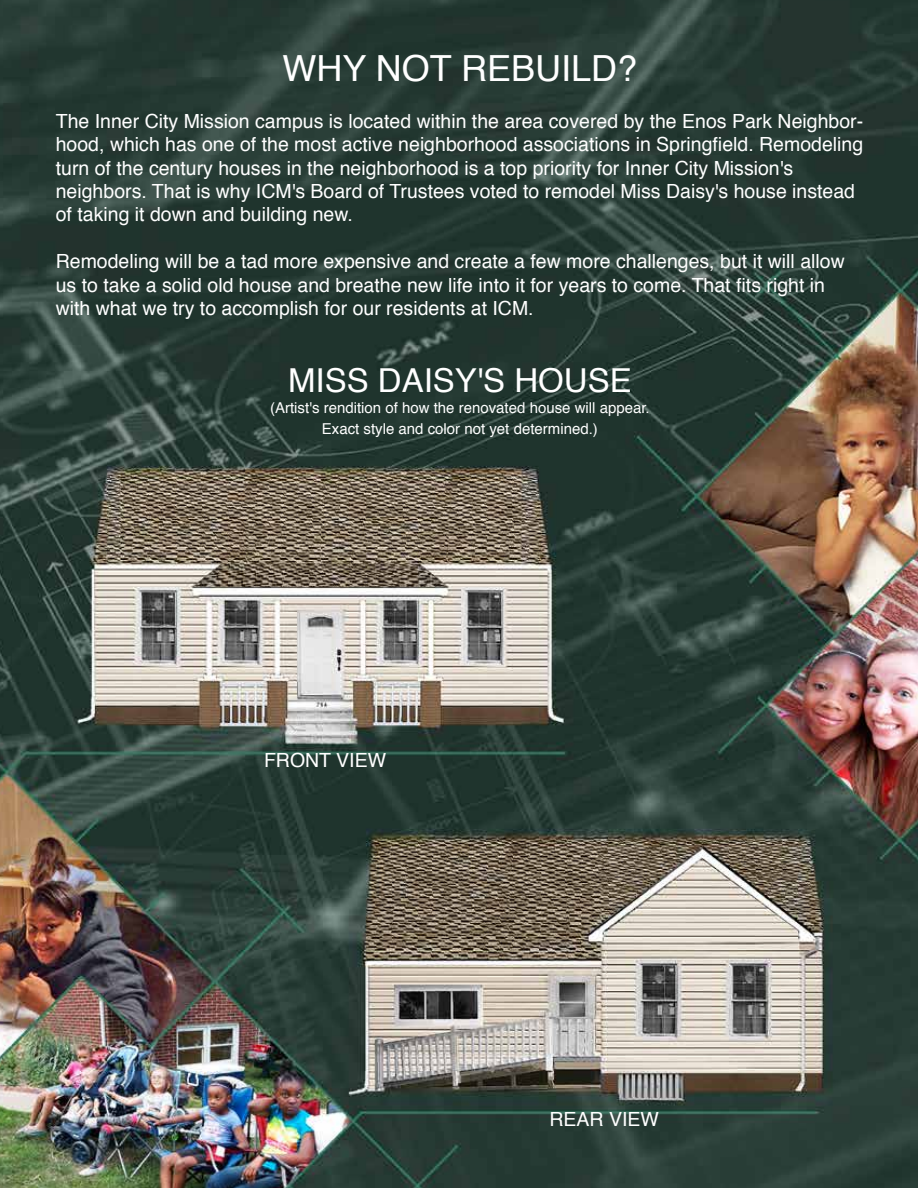
<style>
.page{position:relative;width:918px;height:1188px;background:#fff}
.page>*{position:absolute;margin:0;border:0;box-sizing:border-box;transform-origin:0 0}
.t1{font:36px "Helvetica";color:#fff}
.t2{font:33px "Helvetica";color:#fff}
.t3{font:19.5px/23.4px "Helvetica";color:#fff}
.t4{font:15px/21px "Helvetica";color:#fff;text-align:center}
</style>
<div class="page">
<img style="left:0;top:0;width:918px;height:1188px">
<h1 class="t1" style="left:283px;top:41px;width:356px">WHY NOT REBUILD?</h1>
<p class="t3" style="left:56px;top:110px;width:809px">The Inner City Mission campus is located within the area covered by the Enos Park Neighbor&shy;hood, which has one of the most active neighborhood associations in Springfield. Remodeling turn of the century houses in the neighborhood is a top priority for Inner City Mission's neighbors. That is why ICM's Board of Trustees voted to remodel Miss Daisy's house instead of taking it down and building new.</p>
<p class="t3" style="left:56px;top:250px;width:790px">Remodeling will be a tad more expensive and create a few more challenges, but it will allow us to take a solid old house and breathe new life into it for years to come. That fits right in with what we try to accomplish for our residents at ICM.</p>
<h2 class="t2" style="left:288px;top:355px;width:345px">MISS DAISY'S HOUSE</h2>
<p class="t4" style="left:270px;top:398px;width:381px">(Artist's rendition of how the renovated house will appear.<br>Exact style and color not yet determined.)</p>
<p class="t3" style="left:264px;top:749px;width:124px">FRONT VIEW</p>
<p class="t3" style="left:550px;top:1108px;width:111px">REAR VIEW</p>
</div>
